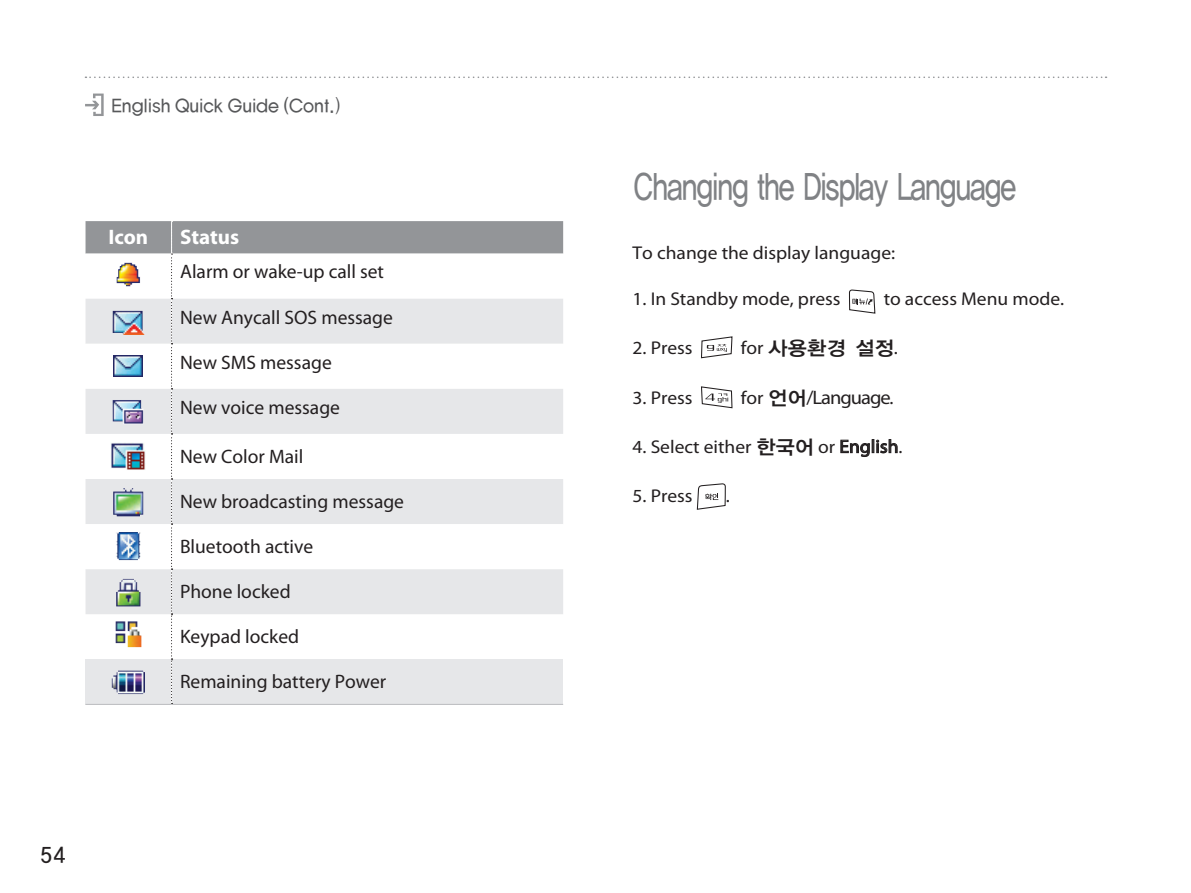
<style>
.page{position:relative;width:1191px;height:893px;background:#fff}
.page>*{position:absolute;margin:0;border:0;box-sizing:border-box;transform-origin:0 0}
.t1{font:36px "YGO13";letter-spacing:-.13em;color:#808285;scale:.74 1}
.t2{font:700 21px "Myriad Pro";color:#fff}
.t3{font:21px "YGO135";color:#231f20}
.t4{font:19.5px "Myriad Pro";color:#231f20}
.t5{font:19.5px "Myriad Pro";letter-spacing:-.05em;color:#231f20;scale:1.05 1}
.t6{font:19.5px "YGO14";letter-spacing:-.05em;color:#231f20;scale:1.05 1}
.t7{font:18.6px "Myriad Pro";color:#231f20;scale:1.05 1}
.t8{font:18px "Yoon Che M";letter-spacing:-.01em;color:#57585a;scale:.95 1}
.s1{font-family:"Myriad Pro";font-size:18.6px}
.s2{font-size:18.6px}
.s3{font-family:"YGO14"}
.s4{font-family:"YGO14";font-size:19.5px}
</style>
<div class="page">
<svg style="left:86px;top:221px;width:477px;height:483px"></svg>
<hr style="left:86px;top:704px;width:85px;height:1px;background:#bcbdc0">
<hr style="left:171px;top:704px;width:392px;height:1px;background:#bcbdc0">
<img style="left:117px;top:263px;width:23px;height:23px">
<img style="left:112px;top:311px;width:32px;height:24px">
<img style="left:114px;top:355px;width:29px;height:22px">
<img style="left:112px;top:400px;width:31px;height:24px">
<img style="left:111px;top:442px;width:35px;height:28px">
<img style="left:113px;top:488px;width:30px;height:28px">
<img style="left:116px;top:532px;width:25px;height:28px">
<img style="left:116px;top:579px;width:24px;height:27px">
<img style="left:116px;top:621px;width:25px;height:26px">
<img style="left:112px;top:670px;width:33px;height:24px">
<svg style="left:85px;top:77px;width:1021px;height:1px"></svg>
<svg style="left:849px;top:290px;width:26px;height:24px"></svg>
<svg style="left:701px;top:336px;width:31px;height:22px"></svg>
<svg style="left:701px;top:386px;width:31px;height:22px"></svg>
<svg style="left:840px;top:439px;width:57px;height:18px"></svg>
<svg style="left:697px;top:483px;width:29px;height:27px"></svg>
<svg style="left:85px;top:94px;width:19px;height:22px"></svg>
<p class="t8" style="left:111px;top:90px;width:243px">English Quick Guide (Cont.)</p>
<p class="t2" style="left:108px;top:226px;width:41px">Icon</p>
<p class="t2" style="left:180px;top:226px;width:61px">Status</p>
<p class="t4" style="left:180px;top:261px;width:205px">Alarm or wake-up call set</p>
<p class="t4" style="left:180px;top:306px;width:214px">New Anycall SOS message</p>
<p class="t4" style="left:180px;top:351px;width:153px">New SMS message</p>
<p class="t4" style="left:180px;top:396px;width:161px">New voice message</p>
<p class="t4" style="left:180px;top:446px;width:125px">New Color Mail</p>
<p class="t4" style="left:180px;top:491px;width:225px">New broadcasting message</p>
<p class="t4" style="left:180px;top:536px;width:135px">Bluetooth active</p>
<p class="t4" style="left:180px;top:581px;width:112px">Phone locked</p>
<p class="t4" style="left:180px;top:626px;width:121px">Keypad locked</p>
<p class="t4" style="left:180px;top:671px;width:208px">Remaining battery Power</p>
<p class="t3" style="left:40px;top:842px;width:28px">54</p>
<h1 class="t1" style="left:632px;top:164px;width:521px">Changing the Display Language</h1>
<p class="t7" style="left:632px;top:242px;width:252px">To change the display language:</p>
<p class="t7" style="left:632px;top:289px;width:200px">1. In Standby mode, press</p>
<p class="t7" style="left:883px;top:289px;width:173px">to access Menu mode.</p>
<p class="t7" style="left:632px;top:338px;width:59px">2. Press</p>
<p class="t6" style="left:741px;top:336px;width:151px"><span class="s1">for</span> 사용환경 설정<span class="s1">.</span></p>
<p class="t7" style="left:632px;top:388px;width:59px">3. Press</p>
<p class="t5" style="left:741px;top:387px;width:147px"><span class="s2">for</span> <span class="s3">언어</span>/Language<span class="s2">.</span></p>
<p class="t7" style="left:632px;top:436px;width:259px">4. Select either <span class="s4">한국어</span> or English.</p>
<p class="t7" style="left:632px;top:485px;width:59px">5. Press</p>
<p class="t7" style="left:726px;top:485px;width:5px">.</p>
</div>
